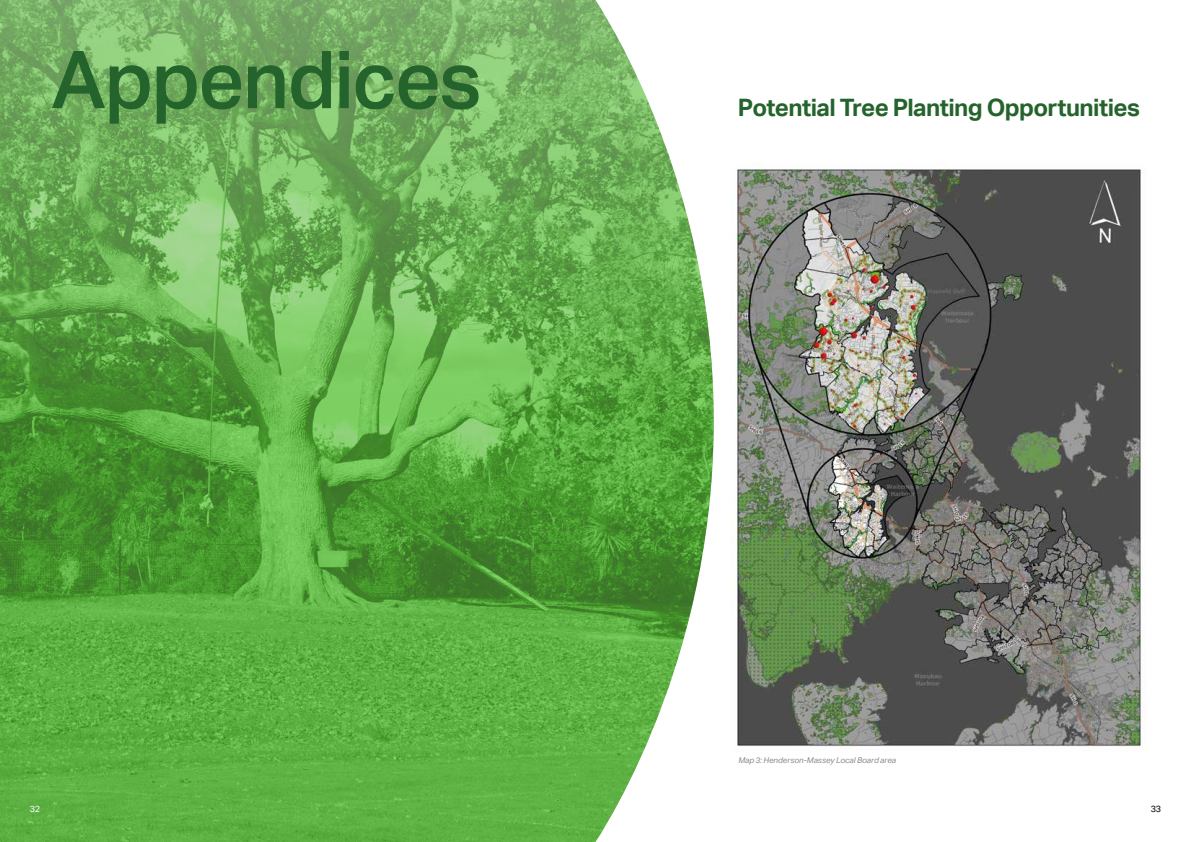
<style>
.page{position:relative;width:1191px;height:842px;background:#fff}
.page>*{position:absolute;margin:0;border:0;box-sizing:border-box;transform-origin:0 0}
.t1{font:500 80px "Aktiv Grotesk";letter-spacing:-.025em;color:#25632c}
.t2{font:700 24px "Aktiv Grotesk";letter-spacing:-.025em;color:#25632c}
.t3{font:9px "Aktiv Grotesk";color:#fff}
.t4{font:9px "Aktiv Grotesk";color:#000}
.t5{font:italic 8px "Aktiv Grotesk";letter-spacing:-.005em;color:#878787}
</style>
<div class="page">
<img style="left:0;top:0;width:713px;height:842px">
<img style="left:730px;top:164px;width:415px;height:587px">
<h1 class="t1" style="left:51px;top:34px;width:432px">Appendices</h1>
<h2 class="t2" style="left:738px;top:93px;width:403px">Potential Tree Planting Opportunities</h2>
<p class="t5" style="left:738px;top:756px;width:159px">Map 3: Henderson-Massey Local Board area</p>
<p class="t3" style="left:30px;top:803px;width:12px">32</p>
<p class="t4" style="left:1150px;top:803px;width:12px">33</p>
</div>
